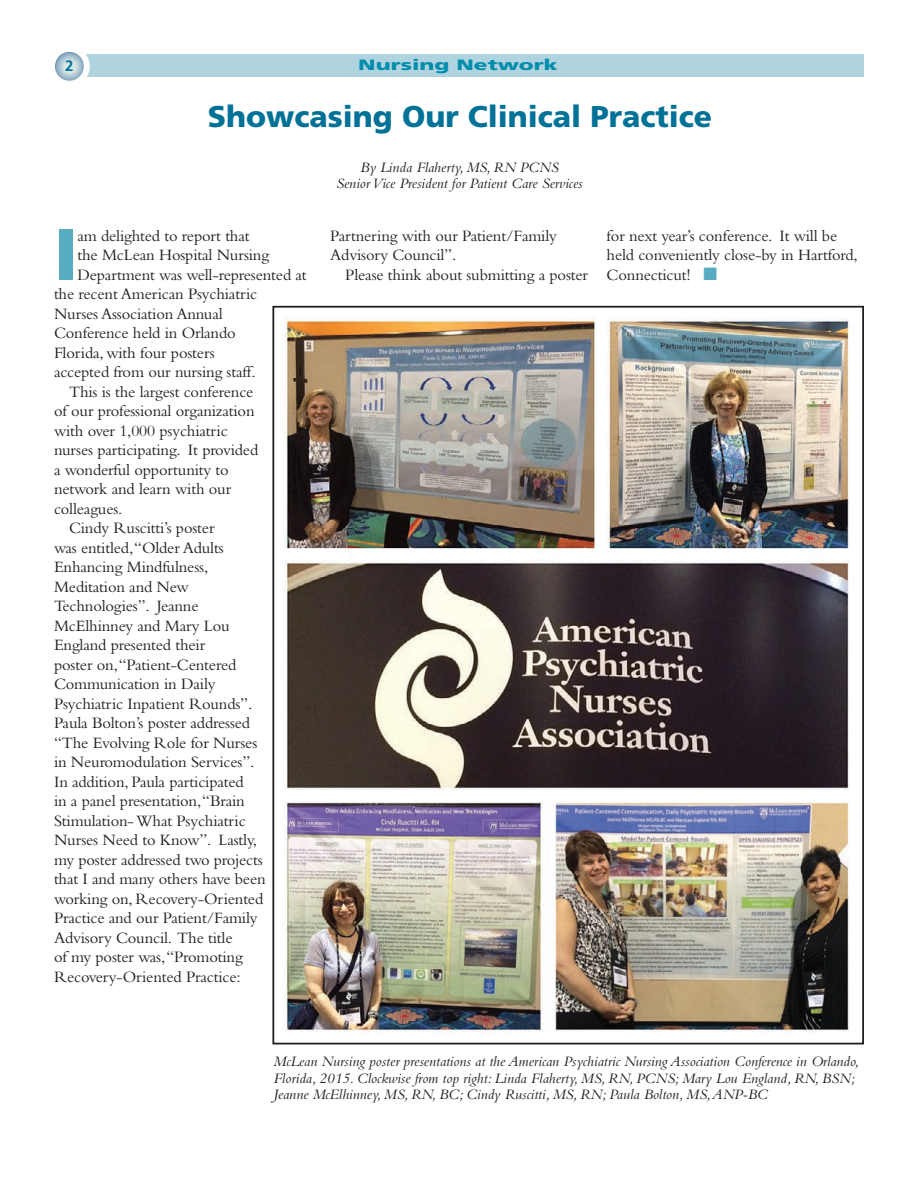
<style>
.page{position:relative;width:918px;height:1188px;background:#fff}
.page>*{position:absolute;margin:0;border:0;box-sizing:border-box;transform-origin:0 0}
.t1{font:900 72.3px "Frutiger";color:#58acc2}
.t2{font:900 30px "Frutiger";color:#007297}
.t3{font:16.5px/19.5px "Bembo";letter-spacing:-.01em;color:#231f20}
.t4{font:italic 15px/16.5px "Bembo";color:#231f20;text-align:center}
.t5{font:900 15px "Frutiger";color:#008dac;scale:1.5 1}
.t6{font:700 15px "Frutiger";color:#007297}
.s1{color:#58acc2}
</style>
<div class="page">
<div style="left:54px;top:54px;width:810px;height:22px;background:#afd3df"></div>
<svg style="left:52px;top:49px;width:35px;height:35px"></svg>
<div style="left:49px;top:46px;width:41px;height:41px;border:6px solid #fff;border-radius:50%"></div>
<img style="left:283px;top:317px;width:567px;height:716px">
<p class="t6" style="left:65px;top:57px;width:10px">2</p>
<p class="t5" style="left:358px;top:56px;width:134px">Nursing Network</p>
<h2 class="t2" style="left:208px;top:99px;width:506px">Showcasing Our Clinical Practice</h2>
<h1 class="t1" style="left:54px;top:211px;width:26px">I</h1>
<p class="t3" style="left:77px;top:225px;width:174px">am delighted to report that</p>
<p class="t3" style="left:77px;top:245px;width:193px">the McLean Hospital Nursing</p>
<p class="t3" style="left:77px;top:265px;width:231px">Department was well-represented at</p>
<p class="t3" style="left:54px;top:284px;width:205px">the recent American Psychiatric</p>
<p class="t3" style="left:54px;top:304px;width:170px">Nurses Association Annual</p>
<p class="t3" style="left:54px;top:323px;width:183px">Conference held in Orlando</p>
<p class="t3" style="left:54px;top:343px;width:162px">Florida, with four posters</p>
<p class="t3" style="left:54px;top:362px;width:203px">accepted from our nursing staff.</p>
<p class="t3" style="left:69px;top:382px;width:186px">This is the largest conference</p>
<p class="t3" style="left:54px;top:401px;width:202px">of our professional organization</p>
<p class="t3" style="left:54px;top:421px;width:175px">with over 1,000 psychiatric</p>
<p class="t3" style="left:54px;top:440px;width:206px">nurses participating. It provided</p>
<p class="t3" style="left:54px;top:460px;width:176px">a wonderful opportunity to</p>
<p class="t3" style="left:54px;top:479px;width:179px">network and learn with our</p>
<p class="t3" style="left:54px;top:499px;width:70px">colleagues.</p>
<p class="t3" style="left:69px;top:518px;width:147px">Cindy Ruscitti’s poster</p>
<p class="t3" style="left:54px;top:538px;width:171px">was entitled,“Older Adults</p>
<p class="t3" style="left:54px;top:557px;width:156px">Enhancing Mindfulness,</p>
<p class="t3" style="left:54px;top:577px;width:136px">Meditation and New</p>
<p class="t3" style="left:54px;top:596px;width:146px">Technologies”. Jeanne</p>
<p class="t3" style="left:54px;top:616px;width:177px">McElhinney and Mary Lou</p>
<p class="t3" style="left:54px;top:635px;width:153px">England presented their</p>
<p class="t3" style="left:54px;top:655px;width:184px">poster on,“Patient-Centered</p>
<p class="t3" style="left:54px;top:674px;width:163px">Communication in Daily</p>
<p class="t3" style="left:54px;top:694px;width:200px">Psychiatric Inpatient Rounds”.</p>
<p class="t3" style="left:54px;top:713px;width:198px">Paula Bolton’s poster addressed</p>
<p class="t3" style="left:54px;top:733px;width:205px">“The Evolving Role for Nurses</p>
<p class="t3" style="left:54px;top:752px;width:202px">in Neuromodulation Services”.</p>
<p class="t3" style="left:54px;top:772px;width:191px">In addition, Paula participated</p>
<p class="t3" style="left:54px;top:791px;width:192px">in a panel presentation,“Brain</p>
<p class="t3" style="left:54px;top:811px;width:193px">Stimulation- What Psychiatric</p>
<p class="t3" style="left:54px;top:830px;width:204px">Nurses Need to Know”. Lastly,</p>
<p class="t3" style="left:54px;top:850px;width:210px">my poster addressed two projects</p>
<p class="t3" style="left:54px;top:869px;width:213px">that I and many others have been</p>
<p class="t3" style="left:54px;top:889px;width:211px">working on, Recovery-Oriented</p>
<p class="t3" style="left:54px;top:908px;width:205px">Practice and our Patient/Family</p>
<p class="t3" style="left:54px;top:928px;width:180px">Advisory Council. The title</p>
<p class="t3" style="left:54px;top:947px;width:190px">of my poster was,“Promoting</p>
<p class="t3" style="left:54px;top:967px;width:188px">Recovery-Oriented Practice:</p>
<p class="t4" style="left:336px;top:159px;width:248px">By Linda Flaherty, MS, RN PCNS<br>Senior Vice President for Patient Care Services</p>
<p class="t3" style="left:330px;top:226px;width:228px">Partnering with our Patient/Family<br>Advisory Council”.</p>
<p class="t3" style="left:345px;top:265px;width:244px">Please think about submitting a poster</p>
<p class="t3" style="left:607px;top:226px;width:253px">for next year’s conference. It will be held conveniently close-by in Hartford,<br>Connecticut! <span class="s1">■</span></p>
<p class="t4" style="left:274px;top:1053px;width:587px;text-align:left">McLean Nursing poster presentations at the American Psychiatric Nursing Association Conference in Orlando,<br>Florida, 2015. Clockwise from top right: Linda Flaherty, MS, RN, PCNS; Mary Lou England, RN, BSN;<br>Jeanne McElhinney, MS, RN, BC; Cindy Ruscitti, MS, RN; Paula Bolton, MS, ANP-BC</p>
</div>
